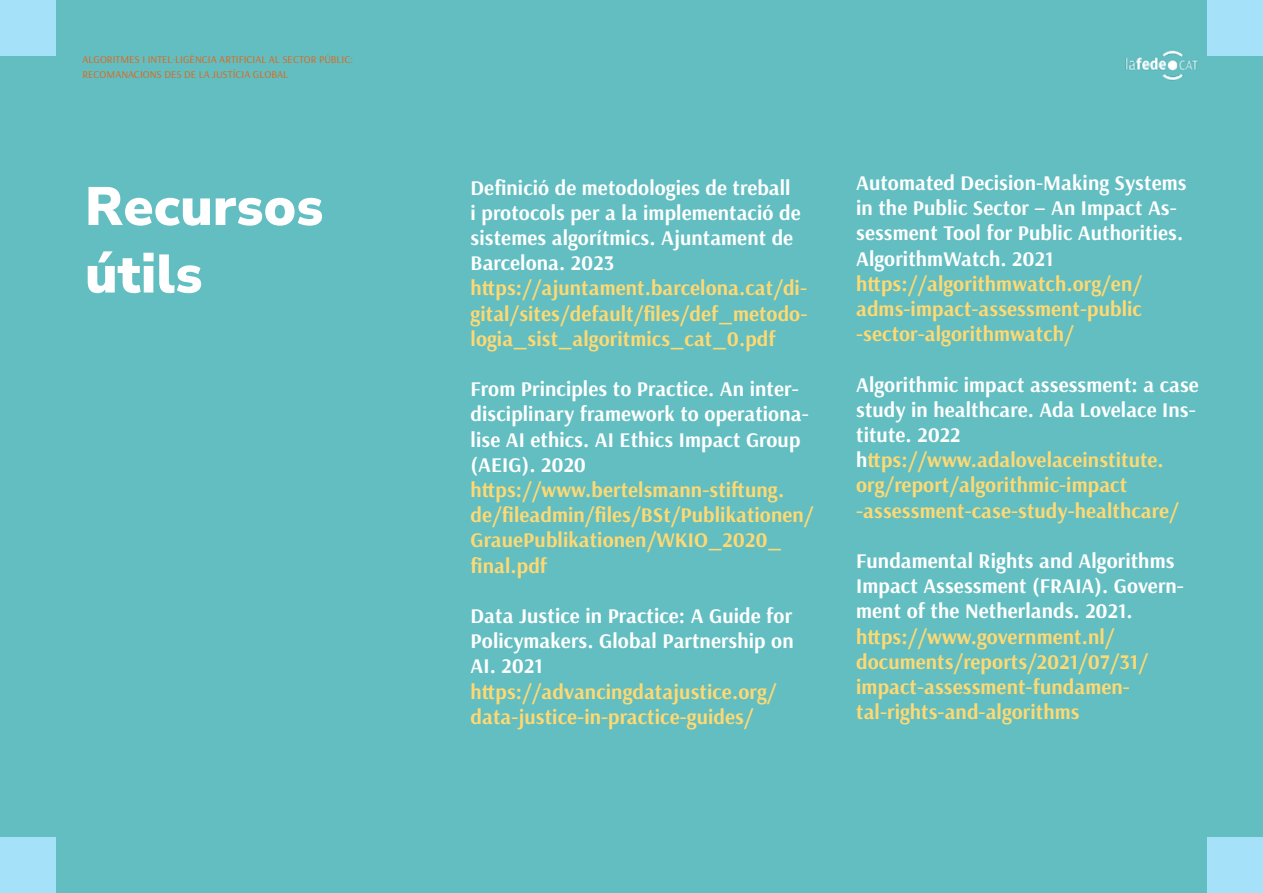
<style>
.page{position:relative;width:1263px;height:893px;background:#62bec1}
.page>*{position:absolute;margin:0;border:0;box-sizing:border-box;transform-origin:0 0}
.t1{font:200 54px/67.5px "Nunito Sans 12 pt";letter-spacing:.005em;color:#fff}
.t2{font:700 21px/25.2px "Arsenal";letter-spacing:.005em;color:#ffd972}
.t3{font:700 21px/25.2px "Arsenal";letter-spacing:.005em;color:#fff}
.t4{font:10.5px/15px "Arsenal";letter-spacing:.005em;color:#e86112}
.s1{color:#fff}
</style>
<div class="page">
<hr style="left:1262px;top:0;width:1px;height:893px;background:#083d77">
<img style="left:1125px;top:50px;width:73px;height:31px">
<div style="left:0;top:0;width:55px;height:55px;background:#a6e1fa"></div>
<div style="left:1208px;top:0;width:55px;height:55px;background:#a6e1fa"></div>
<div style="left:1208px;top:838px;width:55px;height:55px;background:#a6e1fa"></div>
<div style="left:0;top:838px;width:55px;height:55px;background:#a6e1fa"></div>
<p class="t4" style="left:82px;top:52px;width:272px">ALGORITMES I INTEL·LIGÈNCIA ARTIFICIAL AL SECTOR PÚBLIC:<br>RECOMANACIONS DES DE LA JUSTÍCIA GLOBAL</p>
<h1 class="t1" style="left:85px;top:171px;width:240px">Recursos útils</h1>
<p class="t3" style="left:471px;top:176px;width:331px">Definició de metodologies de treball i protocols per a la implementació de sistemes algorítmics. Ajuntament de<br>Barcelona. 2023</p>
<p class="t2" style="left:471px;top:276px;width:338px;text-align:justify">https://ajuntament.barcelona.cat/di&shy;gital/sites/default/files/def_metodo&shy;logia_sist_algoritmics_cat_0.pdf</p>
<p class="t3" style="left:471px;top:377px;width:340px">From Principles to Practice. An inter&shy;disciplinary framework to operationa&shy;lise AI ethics. AI Ethics Impact Group (AEIG). 2020</p>
<p class="t2" style="left:471px;top:478px;width:344px">https://www.bertelsmann-stiftung. de/fileadmin/files/BSt/Publikationen/<br>GrauePublikationen/WKIO_2020_ final.pdf</p>
<p class="t3" style="left:471px;top:604px;width:325px;text-align:justify">Data Justice in Practice: A Guide for Policymakers. Global Partnership on AI. 2021</p>
<p class="t2" style="left:471px;top:680px;width:307px">https://advancingdatajustice.org/ data-justice-in-practice-guides/</p>
<p class="t3" style="left:856px;top:171px;width:332px">Automated Decision-Making Systems in the Public Sector – An Impact As&shy;sessment Tool for Public Authorities.<br>AlgorithmWatch. 2021</p>
<p class="t2" style="left:856px;top:272px;width:287px;text-align:justify">https://algorithmwatch.org/en/ adms-impact-assessment-public -sector-algorithmwatch/</p>
<p class="t2" style="left:856px;top:373px;width:344px"><span class="s1">Algorithmic impact assessment: a case study in healthcare. Ada Lovelace Ins&shy;titute. 2022 h</span>ttps://www.adalovelaceinstitute. org/report/algorithmic-impact -assessment-case-study-healthcare/</p>
<p class="t3" style="left:856px;top:549px;width:329px">Fundamental Rights and Algorithms<br>Impact Assessment (FRAIA). Govern&shy;ment of the Netherlands. 2021.</p>
<p class="t2" style="left:856px;top:625px;width:293px">https://www.government.nl/ documents/reports/2021/07/31/ impact-assessment-fundamen&shy;tal-rights-and-algorithms</p>
</div>
